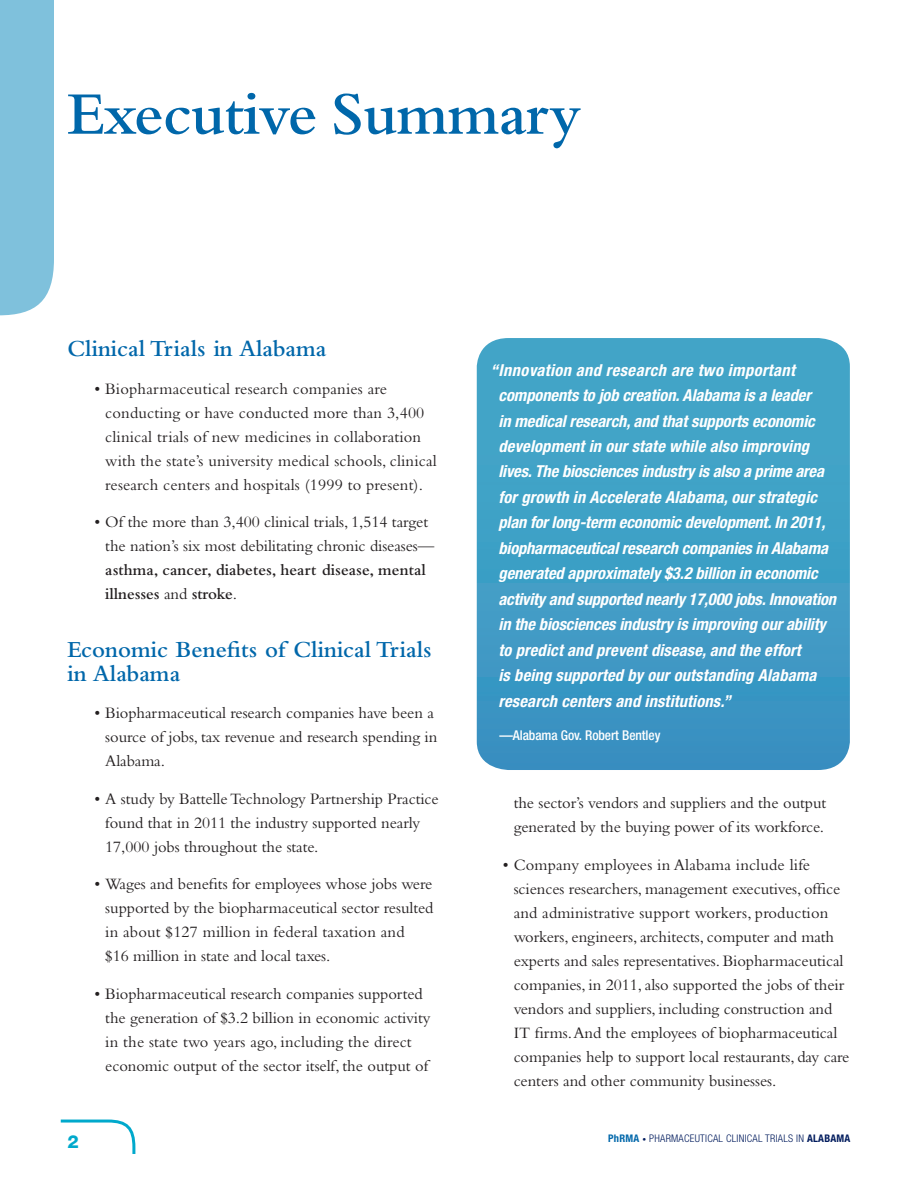
<style>
.page{position:relative;width:918px;height:1188px;background:#fff}
.page>*{position:absolute;margin:0;border:0;box-sizing:border-box;transform-origin:0 0}
.t1{font:600 63px "Bembo";letter-spacing:-.01em;color:#0067aa}
.t2{font:600 24px/24px "Bembo";color:#0067aa}
.t3{font:800 18px "Helvetica Neue";color:#00a9cc}
.t4{font:16.5px/24px "Bembo";letter-spacing:-.005em;color:#231f20}
.t5{font:italic 700 condensed 16.5px/25.5px "Helvetica Neue";letter-spacing:-.005em;color:#fff}
.t6{font:600 16.5px/24px "Bembo";letter-spacing:.005em;color:#231f20}
.t7{font:500 condensed 13.5px "Helvetica Neue";letter-spacing:-.005em;color:#fff}
.t8{font:300 condensed 10.5px "Helvetica Neue";letter-spacing:.025em;color:#011b5d}
.s1{font-weight:400}
.s2{font-weight:700;color:#0067aa}
.s3{font-size:7.5px}
.s4{font-weight:700}
</style>
<div class="page">
<div style="left:0;top:0;width:54px;height:315px;background:#7fc1dc"></div>
<svg style="left:60px;top:1119px;width:76px;height:35px"></svg>
<svg style="left:477px;top:338px;width:373px;height:432px;background:#3f9dc5"></svg>
<h1 class="t1" style="left:68px;top:79px;width:514px">Executive Summary</h1>
<h2 class="t2" style="left:68px;top:337px;width:260px">Clinical Trials in Alabama</h2>
<p class="t4" style="left:105px;top:376px;width:333px;text-indent:-11px">• Biopharmaceutical research companies are conducting or have conducted more than 3,400 clinical trials of new medicines in collaboration with the state’s university medical schools, clinical research centers and hospitals (1999 to present).</p>
<p class="t4" style="left:105px;top:510px;width:331px;text-indent:-11px">• Of the more than 3,400 clinical trials, 1,514 target the nation’s six most debilitating chronic diseases—</p>
<p class="t6" style="left:105px;top:558px;width:322px">asthma, cancer, diabetes, heart disease, mental illnesses <span class="s1">and</span> stroke<span class="s1">.</span></p>
<h2 class="t2" style="left:68px;top:637px;width:366px">Economic Benefits of Clinical Trials in Alabama</h2>
<p class="t4" style="left:105px;top:701px;width:334px;text-indent:-11px">• Biopharmaceutical research companies have been a source of jobs, tax revenue and research spending in<br>Alabama.</p>
<p class="t4" style="left:105px;top:786px;width:335px;text-indent:-11px">• A study by Battelle Technology Partnership Practice found that in 2011 the industry supported nearly<br>17,000 jobs throughout the state.</p>
<p class="t4" style="left:105px;top:872px;width:330px;text-indent:-11px">• Wages and benefits for employees whose jobs were supported by the biopharmaceutical sector resulted in about $127 million in federal taxation and<br>$16 million in state and local taxes.</p>
<p class="t4" style="left:105px;top:981px;width:327px;text-indent:-11px">• Biopharmaceutical research companies supported the generation of $3.2 billion in economic activity in the state two years ago, including the direct economic output of the sector itself, the output of</p>
<p class="t5" style="left:499px;top:357px;width:339px;text-indent:-8px">“Innovation and research are two important components to job creation. Alabama is a leader<br>in medical research, and that supports economic development in our state while also improving lives. The biosciences industry is also a prime area for growth in Accelerate Alabama, our strategic plan for long-term economic development. In 2011, biopharmaceutical research companies in Alabama generated approximately $3.2 billion in economic activity and supported nearly 17,000 jobs. Innovation in the biosciences industry is improving our ability to predict and prevent disease, and the effort<br>is being supported by our outstanding Alabama research centers and institutions.”</p>
<p class="t7" style="left:499px;top:727px;width:163px">—Alabama Gov. Robert Bentley</p>
<p class="t4" style="left:514px;top:791px;width:314px">the sector’s vendors and suppliers and the output generated by the buying power of its workforce.</p>
<p class="t4" style="left:514px;top:852px;width:337px;text-indent:-11px">• Company employees in Alabama include life sciences researchers, management executives, office and administrative support workers, production workers, engineers, architects, computer and math experts and sales representatives. Biopharmaceutical companies, in 2011, also supported the jobs of their vendors and suppliers, including construction and IT firms. And the employees of biopharmaceutical companies help to support local restaurants, day care centers and other community businesses.</p>
<p class="t3" style="left:68px;top:1131px;width:13px">2</p>
<p class="t8" style="left:608px;top:1133px;width:231px"><span class="s2">PHRMA</span> <span class="s3">•</span> PHARMACEUTICAL CLINICAL TRIALS IN <span class="s4">ALABAMA</span></p>
</div>
